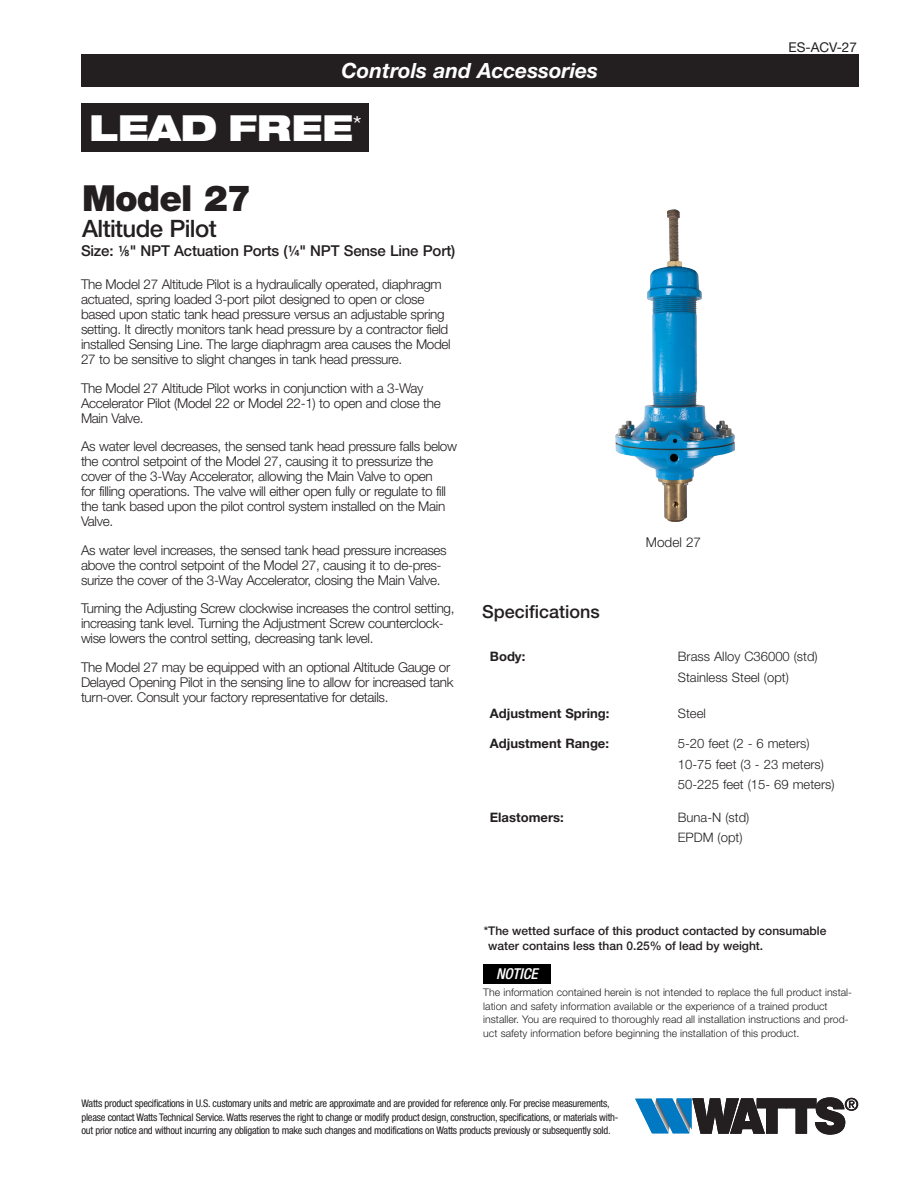
<style>
.page{position:relative;width:918px;height:1188px;background:#fff}
.page>*{position:absolute;margin:0;border:0;box-sizing:border-box;transform-origin:0 0}
.t1{font:900 expanded 36px "Helvetica Neue LT Std";color:#fff}
.t2{font:900 36px "Helvetica Neue LT Std";letter-spacing:-.025em;color:#231f20}
.t3{font:500 24px "Helvetica Neue LT Std";letter-spacing:-.025em;color:#231f20}
.t4{font:italic 700 21px "Helvetica Neue LT Std";color:#fff}
.t5{font:500 18px "Helvetica Neue LT Std";color:#231f20}
.t6{font:500 15px "Helvetica Neue LT Std";letter-spacing:-.015em;color:#231f20}
.t7{font:italic 500 condensed 15px "Helvetica Neue LT Std";color:#fff}
._10__Caption{font:300 13.5px/15px "Helvetica Neue LT Std";letter-spacing:-.025em;color:#231f20}
._7__Naming_Conventio{font:13.5px "Helvetica Neue LT Std";color:#231f20}
.t8{font:300 13.05px/20.5px "Helvetica Neue LT Std";color:#231f20}
.t9{font:700 13.05px "Helvetica Neue LT Std";color:#231f20}
.t10{font:500 12px/14.4px "Helvetica Neue LT Std";color:#231f20}
.t11{font:condensed 10.5px/13.2px "Helvetica Neue LT Std";letter-spacing:-.025em;color:#231f20}
.t12{font:300 10.5px/13.5px "Helvetica Neue LT Std";color:#231f20}
.s1{font-family:"Source Sans Pro";font-weight:600;font-size:15.6px}
</style>
<div class="page">
<img style="left:615px;top:210px;width:120px;height:312px">
<svg style="left:635px;top:1098px;width:223px;height:36px"></svg>
<div style="left:81px;top:104px;width:288px;height:48px;background:#231f20"></div>
<div style="left:81px;top:54px;width:778px;height:32px;background:#231f20"></div>
<div style="left:483px;top:964px;width:68px;height:19px;background:#000"></div>
<h3 class="t4" style="left:341px;top:57px;width:258px">Controls and Accessories</h3>
<h1 class="t1" style="left:89px;top:105px;width:274px">LEAD FREE<sup>*</sup></h1>
<h1 class="t2" style="left:82px;top:177px;width:171px">Model 27</h1>
<h2 class="t3" style="left:82px;top:214px;width:136px">Altitude Pilot</h2>
<p class="t6" style="left:81px;top:241px;width:376px">Size: <span class="s1">1/8</span>" NPT Actuation Ports (<span class="s1">1/4</span>" NPT Sense Line Port)</p>
<p class="_7__Naming_Conventio" style="left:788px;top:39px;width:70px">ES-ACV-27</p>
<p class="_10__Caption" style="left:81px;top:277px;width:371px">The Model 27 Altitude Pilot is a hydraulically operated, diaphragm actuated, spring loaded 3-port pilot designed to open or close based upon static tank head pressure versus an adjustable spring setting. It directly monitors tank head pressure by a contractor field installed Sensing Line. The large diaphragm area causes the Model 27 to be sensitive to slight changes in tank head pressure.</p>
<p class="_10__Caption" style="left:81px;top:380px;width:361px">The Model 27 Altitude Pilot works in conjunction with a 3-Way<br>Accelerator Pilot (Model 22 or Model 22-1) to open and close the<br>Main Valve.</p>
<p class="_10__Caption" style="left:81px;top:439px;width:378px">As water level decreases, the sensed tank head pressure falls below the control setpoint of the Model 27, causing it to pressurize the cover of the 3-Way Accelerator, allowing the Main Valve to open<br>for filling operations. The valve will either open fully or regulate to fill the tank based upon the pilot control system installed on the Main Valve.</p>
<p class="_10__Caption" style="left:81px;top:542px;width:367px">As water level increases, the sensed tank head pressure increases above the control setpoint of the Model 27, causing it to de-pres&shy;surize the cover of the 3-Way Accelerator, closing the Main Valve.</p>
<p class="_10__Caption" style="left:81px;top:601px;width:375px">Turning the Adjusting Screw clockwise increases the control setting, increasing tank level. Turning the Adjustment Screw counterclock&shy;wise lowers the control setting, decreasing tank level.</p>
<p class="_10__Caption" style="left:81px;top:659px;width:374px">The Model 27 may be equipped with an optional Altitude Gauge or<br>Delayed Opening Pilot in the sensing line to allow for increased tank turn-over. Consult your factory representative for details.</p>
<h3 class="t5" style="left:482px;top:601px;width:119px">Specifications</h3>
<p class="_10__Caption" style="left:646px;top:534px;width:57px">Model 27</p>
<p class="t9" style="left:490px;top:648px;width:37px">Body:</p>
<p class="t8" style="left:678px;top:646px;width:141px">Brass Alloy C36000 (std)<br>Stainless Steel (opt)</p>
<p class="t9" style="left:490px;top:705px;width:121px">Adjustment Spring:</p>
<p class="t8" style="left:678px;top:703px;width:30px">Steel</p>
<p class="t9" style="left:490px;top:735px;width:121px">Adjustment Range:</p>
<p class="t8" style="left:678px;top:733px;width:158px">5-20 feet (2 - 6 meters)<br>10-75 feet (3 - 23 meters)<br>50-225 feet (15- 69 meters)</p>
<p class="t9" style="left:490px;top:809px;width:75px">Elastomers:</p>
<p class="t8" style="left:678px;top:806px;width:73px">Buna-N (std)<br>EPDM (opt)</p>
<p class="t10" style="left:488px;top:924px;width:340px;text-indent:-4px">*The wetted surface of this product contacted by consumable water contains less than 0.25% of lead by weight.</p>
<p class="t12" style="left:483px;top:985px;width:370px">The information contained herein is not intended to replace the full product instal&shy;lation and safety information available or the experience of a trained product installer. You are required to thoroughly read all installation instructions and prod&shy;uct safety information before beginning the installation of this product.</p>
<p class="t7" style="left:496px;top:965px;width:43px">NOTICE</p>
<p class="t11" style="left:81px;top:1097px;width:538px">Watts product specifications in U.S. customary units and metric are approximate and are provided for reference only. For precise measurements, please contact Watts Technical Service. Watts reserves the right to change or modify product design, construction, specifications, or materials with&shy;out prior notice and without incurring any obligation to make such changes and modifications on Watts products previously or subsequently sold.</p>
</div>
